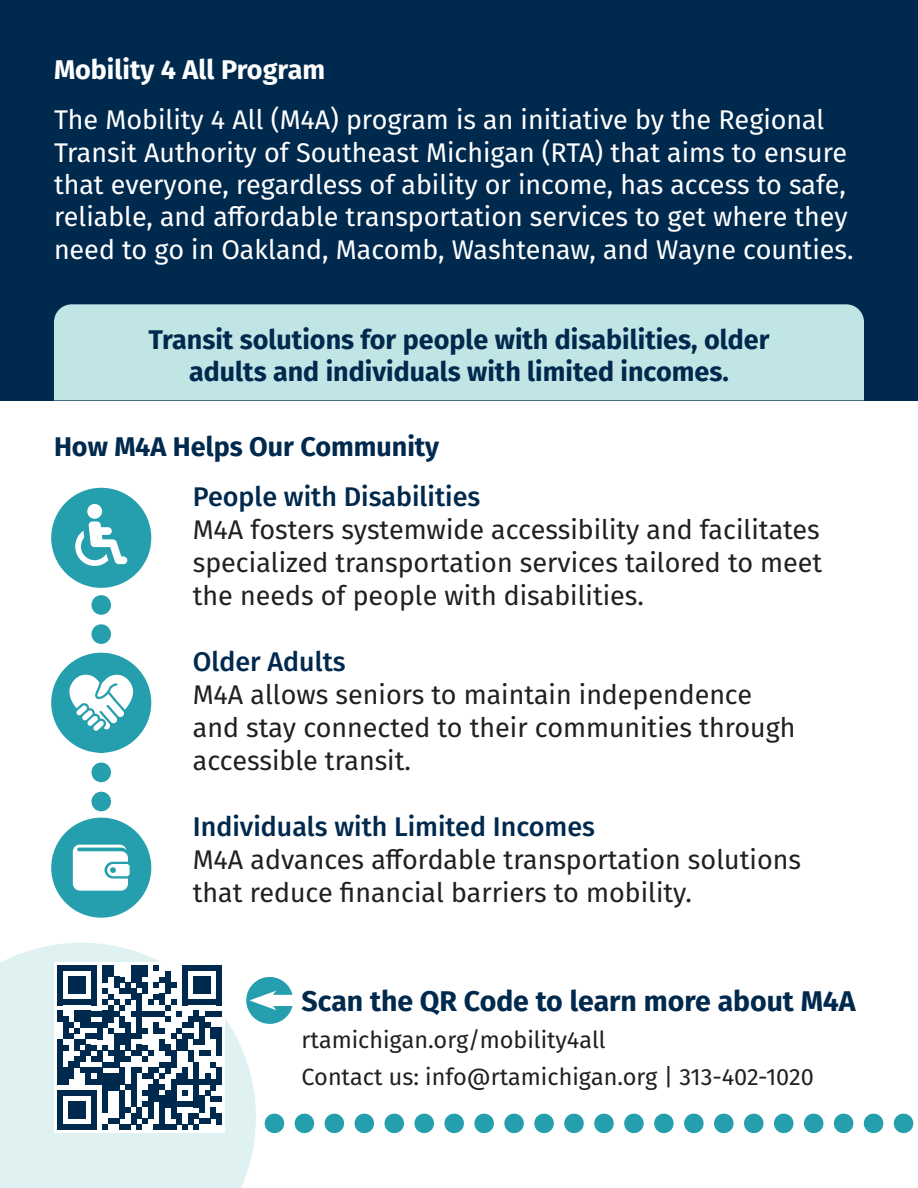
<style>
.page{position:relative;width:918px;height:1188px;background:#fff}
.page>*{position:absolute;margin:0;border:0;box-sizing:border-box;transform-origin:0 0}
.Body_8{font:700 28.5px "Fira Sans";color:#00294e}
.Body_8-2{font:27px/33px "Fira Sans";color:#231f20}
.Body_8-3{font:27px/32.4px "Fira Sans";color:#fff}
.Body_7_5{font:700 27px/32.4px "Fira Sans";color:#00294e;text-align:center}
.Body_8-4{font:700 27px "Fira Sans";color:#00294e}
.Body_9{font:700 27px "Fira Sans";color:#fff}
.Body_8-5{font:23.55px "Fira Sans";color:#231f20}
.s1{font-weight:500;color:#00294e}
</style>
<div class="page">
<svg style="left:274px;top:1114px;width:640px;height:19px"></svg>
<div style="left:0;top:0;width:918px;height:400px;background:#00294e"></div>
<svg style="left:0;top:943px;width:256px;height:245px;fill:#dff2f1"></svg>
<div style="left:54px;top:304px;width:810px;height:96px;background:#c1e5e5"></div>
<div style="left:54px;top:962px;width:171px;height:171px;background:#fff"></div>
<div style="left:57px;top:965px;width:6px;height:12px;background:#00294e"></div>
<div style="left:57px;top:977px;width:6px;height:11px;background:#00294e"></div>
<div style="left:57px;top:988px;width:6px;height:17px;background:#00294e"></div>
<div style="left:57px;top:1011px;width:6px;height:11px;background:#00294e"></div>
<div style="left:57px;top:1039px;width:6px;height:46px;background:#00294e"></div>
<div style="left:57px;top:1090px;width:6px;height:40px;background:#00294e"></div>
<svg style="left:63px;top:965px;width:159px;height:165px"></svg>
<div style="left:216px;top:1113px;width:6px;height:11px;background:#00294e"></div>
<div style="left:51px;top:488px;width:100px;height:100px;background:#259fad;border-radius:50%"></div>
<div style="left:87px;top:504px;width:15px;height:15px;background:#fff;border-radius:50%"></div>
<svg style="left:75px;top:521px;width:52px;height:45px"></svg>
<div style="left:51px;top:653px;width:100px;height:100px;background:#259fad;border-radius:50%"></div>
<svg style="left:69px;top:576px;width:64px;height:155px"></svg>
<div style="left:51px;top:818px;width:100px;height:100px;background:#259fad;border-radius:50%"></div>
<svg style="left:73px;top:743px;width:57px;height:148px"></svg>
<div style="left:246px;top:977px;width:47px;height:47px;background:#259fad;border-radius:50%"></div>
<div style="left:265px;top:995px;width:28px;height:11px;background:#fff"></div>
<svg style="left:249px;top:991px;width:28px;height:19px"></svg>
<p class="Body_9" style="left:54px;top:47px;width:273px">Mobility 4 All Program</p>
<p class="Body_8-3" style="left:54px;top:103px;width:801px">The Mobility 4 All (M4A) program is an initiative by the Regional Transit Authority of Southeast Michigan (RTA) that aims to ensure that everyone, regardless of ability or income, has access to safe, reliable, and affordable transportation services to get where they need to go in Oakland, Macomb, Washtenaw, and Wayne counties.</p>
<p class="Body_7_5" style="left:148px;top:321px;width:623px">Transit solutions for people with disabilities, older adults and individuals with limited incomes.</p>
<p class="Body_8-4" style="left:54px;top:423px;width:387px">How M4A Helps Our Community</p>
<p class="Body_8-2" style="left:193px;top:480px;width:631px"><span class="s1">People with Disabilities<br></span>M4A fosters systemwide accessibility and facilitates specialized transportation services tailored to meet the needs of people with disabilities.</p>
<p class="Body_8-2" style="left:193px;top:645px;width:604px"><span class="s1">Older Adults<br></span>M4A allows seniors to maintain independence and stay connected to their communities through accessible transit.</p>
<p class="Body_8-2" style="left:193px;top:810px;width:610px"><span class="s1">Individuals with Limited Incomes<br></span>M4A advances affordable transportation solutions that reduce financial barriers to mobility.</p>
<p class="Body_8" style="left:302px;top:977px;width:556px">Scan the QR Code to learn more about M4A</p>
<p class="Body_8-5" style="left:302px;top:1022px;width:306px">rtamichigan.org/mobility4all</p>
<p class="Body_8-5" style="left:302px;top:1059px;width:514px">Contact us: info@rtamichigan.org | 313-402-1020</p>
</div>
